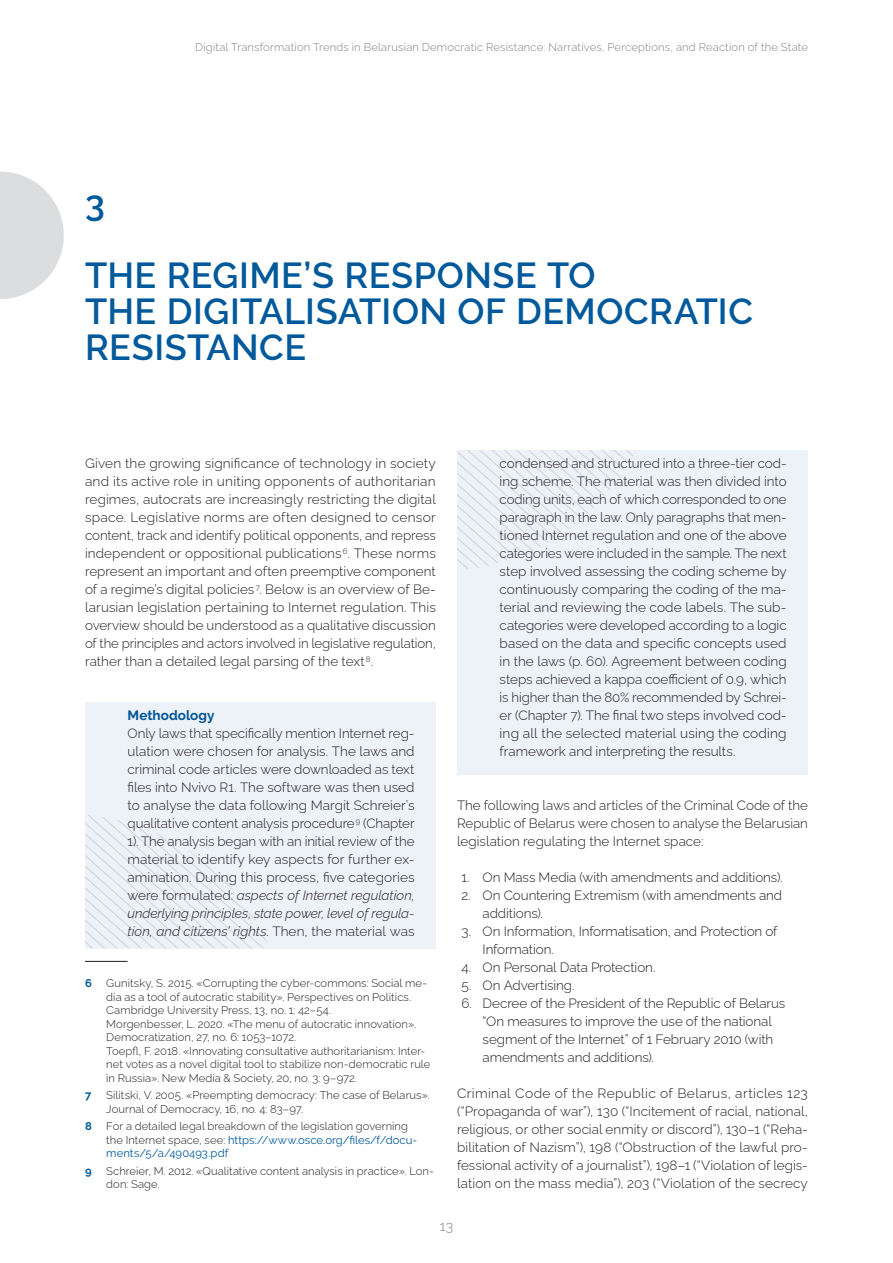
<style>
.page{position:relative;width:893px;height:1263px;background:#fff}
.page>*{position:absolute;margin:0;border:0;box-sizing:border-box;transform-origin:0 0}
.H4__24__Kapitel_-_Themenfarbe_Pantone__l{font:600 36px/36px "Raleway";letter-spacing:.015em;color:#00599b}
.t1{font:300 14.1px "Raleway";color:#808285}
.FT_Blocksatz{font:300 13.5px/18px "Raleway";letter-spacing:.005em;color:#231f20;text-align:justify}
.FT_Aufzählung_Linksbündig_-_Spiegelstric{font:300 13.5px/18px "Raleway";letter-spacing:-.005em;color:#231f20}
.FT_Blocksatz-2{font:700 13.5px "Raleway";letter-spacing:.005em;color:#00599b}
.посилання_1_copy{font:300 11.25px/13.5px "Raleway";letter-spacing:.005em;color:#231f20}
.t2{font:300 11.25px "Raleway";letter-spacing:.015em;color:#808285}
.посилання_1_copy-2{font:700 11.25px "Raleway";color:#00599b}
.s1{font-style:italic}
.s2{font-weight:400;color:#00599b}
</style>
<div class="page">
<hr style="left:85px;top:961px;width:43px;height:1px;background:#231f20">
<svg style="left:0;top:171px;width:64px;height:128px"></svg>
<div style="left:85px;top:702px;width:351px;height:246px;background:#edf2f8"></div>
<svg style="left:85px;top:815px;width:182px;height:133px"></svg>
<div style="left:457px;top:450px;width:351px;height:324px;background:#edf2f8"></div>
<svg style="left:457px;top:450px;width:176px;height:119px"></svg>
<p class="t2" style="left:195px;top:38px;width:614px">Digital Transformation Trends in Belarusian Democratic Resistance: Narratives, Perceptions, and Reaction of the State</p>
<p class="H4__24__Kapitel_-_Themenfarbe_Pantone__l" style="left:85px;top:185px;width:21px">3</p>
<p class="H4__24__Kapitel_-_Themenfarbe_Pantone__l" style="left:85px;top:257px;width:669px">THE REGIME’S RESPONSE TO<br>THE DIGITALISATION OF DEMOCRATIC<br>RESISTANCE</p>
<p class="FT_Blocksatz" style="left:85px;top:453px;width:352px">Given the growing significance of technology in society and its active role in uniting opponents of authoritarian regimes, autocrats are increasingly restricting the digital space. Legislative norms are often designed to censor content, track and identify political opponents, and repress independent or oppositional publications <sup>6</sup>. These norms represent an important and often preemptive component of a regime’s digital policies <sup>7</sup>. Below is an overview of Be&shy;larusian legislation pertaining to Internet regulation. This overview should be understood as a qualitative discussion of the principles and actors involved in legislative regulation, rather than a detailed legal parsing of the text <sup>8</sup>.</p>
<p class="FT_Blocksatz-2" style="left:128px;top:708px;width:89px">Methodology</p>
<p class="FT_Blocksatz" style="left:128px;top:723px;width:289px">Only laws that specifically mention Internet reg&shy;ulation were chosen for analysis. The laws and criminal code articles were downloaded as text files into Nvivo R1. The software was then used to analyse the data following Margit Schreier’s qualitative content analysis procedure<sup>9</sup> (Chapter 1). The analysis began with an initial review of the material to identify key aspects for further ex&shy;amination. During this process, five categories were formulated: <span class="s1">aspects of Internet regulation, underlying principles, state power, level of regula&shy;tion, and citizens’ rights</span>. Then, the material was</p>
<p class="посилання_1_copy-2" style="left:85px;top:977px;width:8px">6</p>
<p class="посилання_1_copy" style="left:106px;top:975px;width:322px">Gunitsky, S. 2015. «Corrupting the cyber-commons: Social me&shy;dia as a tool of autocratic stability». Perspectives on Politics.<br>Cambridge University Press, 13, no. 1: 42–54.</p>
<p class="посилання_1_copy" style="left:106px;top:1016px;width:311px">Morgenbesser, L. 2020. «The menu of autocratic innovation».<br>Democratization, 27, no. 6: 1053–1072.</p>
<p class="посилання_1_copy" style="left:106px;top:1043px;width:325px">Toepfl, F. 2018. «Innovating consultative authoritarianism: Inter&shy;net votes as a novel digital tool to stabilize non-democratic rule in Russia». New Media &amp; Society, 20, no. 3: 9–972.</p>
<p class="посилання_1_copy-2" style="left:85px;top:1089px;width:8px">7</p>
<p class="посилання_1_copy" style="left:106px;top:1087px;width:325px">Silitski, V. 2005. «Preempting democracy: The case of Belarus».<br>Journal of Democracy, 16, no. 4: 83–97.</p>
<p class="посилання_1_copy-2" style="left:85px;top:1120px;width:8px">8</p>
<p class="посилання_1_copy" style="left:106px;top:1118px;width:312px">For a detailed legal breakdown of the legislation governing the Internet space, see: <span class="s2">https://www.osce.org/files/f/docu&shy;ments/5/a/490493.pdf</span></p>
<p class="посилання_1_copy-2" style="left:85px;top:1164px;width:8px">9</p>
<p class="посилання_1_copy" style="left:106px;top:1163px;width:329px">Schreier, M. 2012. «Qualitative content analysis in practice». Lon&shy;don: Sage.</p>
<p class="FT_Blocksatz" style="left:500px;top:453px;width:289px">condensed and structured into a three-tier cod&shy;ing scheme. The material was then divided into coding units, each of which corresponded to one paragraph in the law. Only paragraphs that men&shy;tioned Internet regulation and one of the above categories were included in the sample. The next step involved assessing the coding scheme by continuously comparing the coding of the ma&shy;terial and reviewing the code labels. The sub&shy;categories were developed according to a logic based on the data and specific concepts used in the laws (p. 60). Agreement between coding steps achieved a kappa coefficient of 0.9, which is higher than the 80% recommended by Schrei&shy;er (Chapter 7). The final two steps involved cod&shy;ing all the selected material using the coding framework and interpreting the results.</p>
<p class="FT_Blocksatz" style="left:457px;top:795px;width:352px">The following laws and articles of the Criminal Code of the Republic of Belarus were chosen to analyse the Belarusian legislation regulating the Internet space:</p>
<p class="FT_Aufzählung_Linksbündig_-_Spiegelstric" style="left:461px;top:867px;width:323px">1. On Mass Media (with amendments and additions).</p>
<p class="FT_Aufzählung_Linksbündig_-_Spiegelstric" style="left:483px;top:885px;width:301px;text-indent:-21px">2. On Countering Extremism (with amendments and additions).</p>
<p class="FT_Aufzählung_Linksbündig_-_Spiegelstric" style="left:483px;top:921px;width:296px;text-indent:-21px">3. On Information, Informatisation, and Protection of<br>Information.</p>
<p class="FT_Aufzählung_Linksbündig_-_Spiegelstric" style="left:461px;top:957px;width:196px">4. On Personal Data Protection.</p>
<p class="FT_Aufzählung_Linksbündig_-_Spiegelstric" style="left:461px;top:975px;width:115px">5. On Advertising.</p>
<p class="FT_Aufzählung_Linksbündig_-_Spiegelstric" style="left:483px;top:993px;width:304px;text-indent:-21px">6. Decree of the President of the Republic of Belarus “On measures to improve the use of the national segment of the Internet” of 1 February 2010 (with amendments and additions).</p>
<p class="FT_Blocksatz" style="left:457px;top:1083px;width:352px">Criminal Code of the Republic of Belarus, articles 123 (“Propaganda of war”), 130 (“Incitement of racial, national, religious, or other social enmity or discord”), 130–1 (“Reha&shy;bilitation of Nazism”), 198 (“Obstruction of the lawful pro&shy;fessional activity of a journalist”), 198–1 (“Violation of legis&shy;lation on the mass media”), 203 (“Violation of the secrecy</p>
<p class="t1" style="left:440px;top:1215px;width:15px">13</p>
</div>
